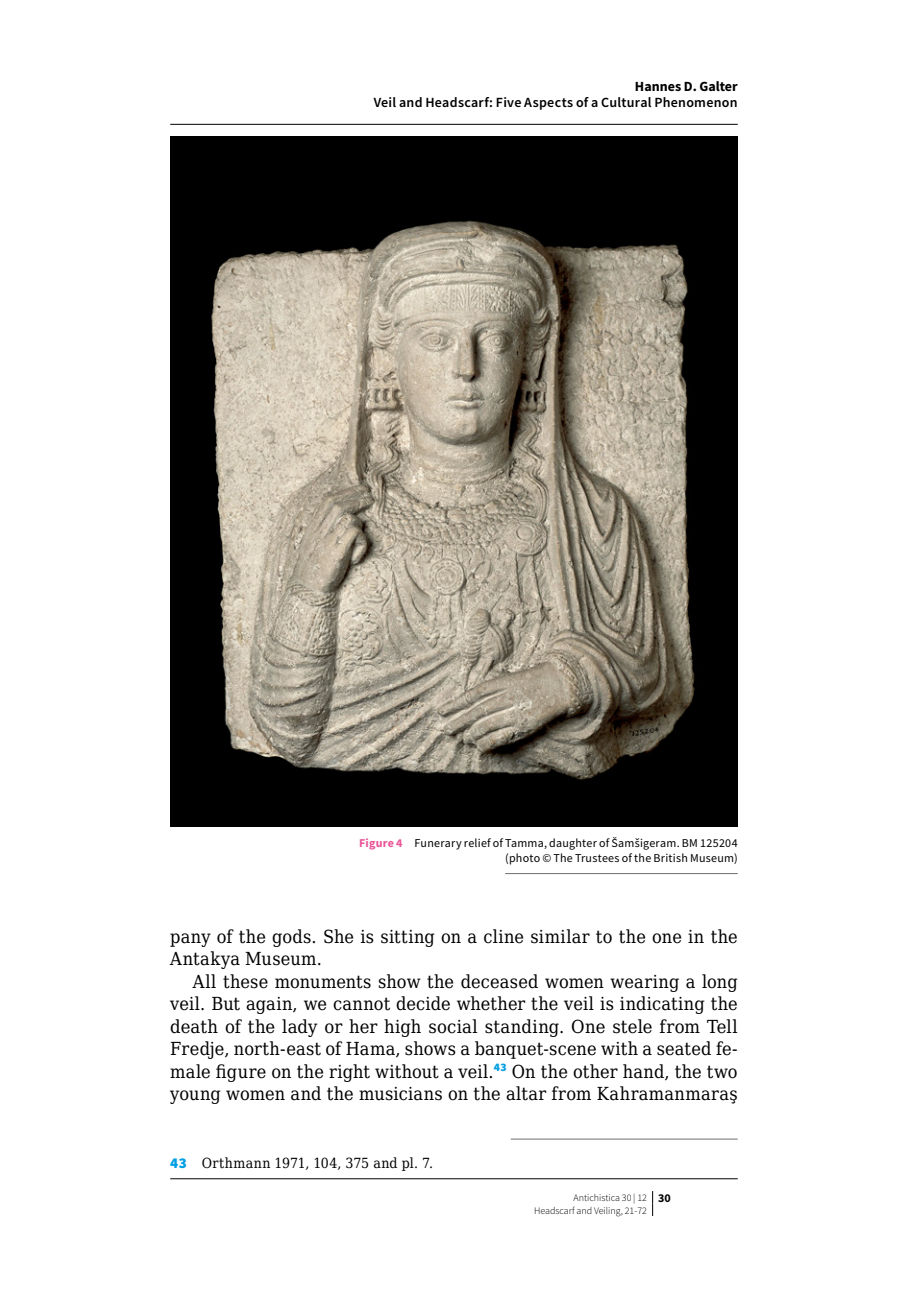
<style>
.page{position:relative;width:908px;height:1304px;background:#fff}
.page>*{position:absolute;margin:0;border:0;box-sizing:border-box;transform-origin:0 0}
.t1{font:18px/22.4px "DejaVu Serif Condensed";letter-spacing:.015em;color:#000}
.t2{font:600 14px "Source Sans Pro";letter-spacing:.02em;color:#000}
.t3{font:14px "DejaVu Serif Condensed";letter-spacing:.025em;color:#000}
.t4{font:700 14px "Source Sans Pro";color:#000}
.t5{font:12px/15px "Source Sans Pro";letter-spacing:.02em;color:#000;text-align:right}
.t6{font:300 10px/12.4px "Source Sans Pro";color:#000}
.s1{font-weight:700;color:#ea5297}
.s2{font-family:"Source Sans Pro";font-weight:900;font-size:15px;color:#009fe3}
.s3{font-weight:700;font-size:12px}
</style>
<div class="page">
<svg style="left:652px;top:1191px;width:1px;height:25px"></svg>
<hr style="left:510px;top:1139px;width:227px;height:1px;background:#706f6f">
<hr style="left:505px;top:873px;width:232px;height:1px;background:#706f6f">
<img style="left:170px;top:136px;width:567px;height:690px">
<hr style="left:170px;top:124px;width:567px;height:1px;background:#000">
<hr style="left:170px;top:1178px;width:567px;height:1px;background:#000">
<p class="t4" style="left:634px;top:77px;width:104px">Hannes D. Galter</p>
<p class="t2" style="left:373px;top:94px;width:365px">Veil and Headscarf: Five Aspects of a Cultural Phenomenon</p>
<p class="t5" style="left:359px;top:836px;width:380px"><span class="s1">Figure 4</span> Funerary relief of Tamma, daughter of Šamšigeram. BM 125204 (photo © The Trustees of the British Museum)</p>
<p class="t1" style="left:170px;top:925px;width:568px">pany of the gods. She is sitting on a cline similar to the one in the<br>Antakya Museum.</p>
<p class="t1" style="left:170px;top:970px;width:568px;text-align:justify;text-indent:23px">All these monuments show the deceased women wearing a long veil. But again, we cannot decide whether the veil is indicating the death of the lady or her high social standing. One stele from Tell Fredje, north-east of Hama, shows a banquet-scene with a seated fe&shy;male figure on the right without a veil.<sup>43</sup> On the other hand, the two young women and the musicians on the altar from Kahramanmaraş</p>
<p class="t3" style="left:170px;top:1152px;width:264px"><span class="s2">43</span> Orthmann 1971, 104, 375 and pl. 7.</p>
<p class="t6" style="left:534px;top:1191px;width:138px;text-indent:39px">Antichistica 30 | 12 <span class="s3">30<br></span>Headscarf and Veiling, 21-72</p>
</div>
